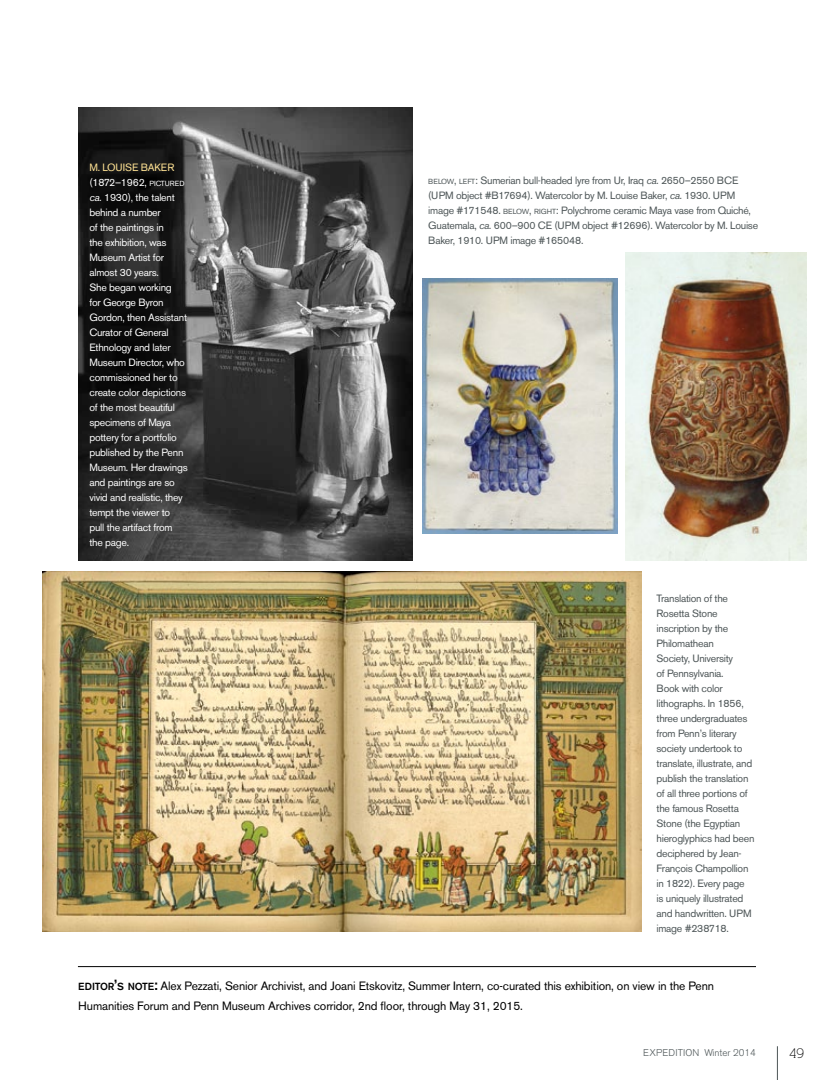
<style>
.page{position:relative;width:837px;height:1080px;background:#fff}
.page>*{position:absolute;margin:0;border:0;box-sizing:border-box;transform-origin:0 0}
.t1{font:13.5px "Alexandria";color:#000}
.t2{font:12px/19.5px "Akzidenz Grotesk BE";letter-spacing:-.01em;color:#000}
.t3{font:10.5px/15px "Akzidenz Grotesk BE";letter-spacing:-.025em;color:#4d5557}
.t4{font:10.5px/15px "Akzidenz Grotesk BE";letter-spacing:-.025em;color:#fff}
.t5{font:300 9.75px "Akzidenz Grotesk BE";color:#4d5557}
.s1{color:#ffe293}
.s2{font-size:7.35px}
.s3{font-style:italic}
.s4{font-style:inherit}
.s5{font-weight:500;font-size:10.2px}
.s6{font-weight:500;font-size:14.7px}
</style>
<div class="page">
<hr style="left:777px;top:1046px;width:1px;height:34px;background:#4d5557">
<hr style="left:78px;top:966px;width:678px;height:1px;background:#000">
<img style="left:42px;top:571px;width:599px;height:360px">
<img style="left:78px;top:107px;width:334px;height:454px">
<img style="left:423px;top:279px;width:195px;height:255px">
<img style="left:626px;top:252px;width:180px;height:309px">
<p class="t4" style="left:89px;top:160px;width:100px"><span class="s1">M. LOUISE BAKER </span>(1872–1962, <span class="s2">PICTURED </span><span class="s3">ca.</span> 1930), the talent behind a number<br>of the paintings in<br>the exhibition, was<br>Museum Artist for almost 30 years.<br>She began working<br>for George Byron<br>Gordon, then Assistant<br>Curator of General<br>Ethnology and later<br>Museum Director, who commissioned her to create color depictions of the most beautiful specimens of Maya pottery for a portfolio published by the Penn<br>Museum. Her drawings and paintings are so vivid and realistic, they tempt the viewer to pull the artifact from the page.</p>
<p class="t3" style="left:428px;top:173px;width:331px"><span class="s2">BELOW</span><span class="s4">,</span> <span class="s2">LEFT</span><span class="s4">:</span> Sumerian bull-headed lyre from Ur, Iraq <span class="s3">ca.</span> 2650–2550 BCE (UPM object #B17694). Watercolor by M. Louise Baker, <span class="s3">ca.</span> 1930. UPM image #171548. <span class="s2">BELOW</span><span class="s4">,</span> <span class="s2">RIGHT</span><span class="s4">:</span> Polychrome ceramic Maya vase from Quiché, Guatemala, <span class="s3">ca.</span> 600–900 CE (UPM object #12696). Watercolor by M. Louise Baker, 1910. UPM image #165048.</p>
<p class="t3" style="left:657px;top:590px;width:99px">Translation of the<br>Rosetta Stone inscription by the<br>Philomathean<br>Society, University<br>of Pennsylvania.<br>Book with color lithographs. In 1856, three undergraduates from Penn’s literary society undertook to translate, illustrate, and publish the translation of all three portions of the famous Rosetta<br>Stone (the Egyptian hieroglyphics had been deciphered by Jean-<br>François Champollion in 1822). Every page<br>is uniquely illustrated and handwritten. UPM image #238718.</p>
<p class="t2" style="left:78px;top:976px;width:637px"><span class="s5">EDITOR</span><span class="s6">’</span><span class="s5">S NOTE</span><span class="s6">:</span> Alex Pezzati, Senior Archivist, and Joani Etskovitz, Summer Intern, co-curated this exhibition, on view in the Penn<br>Humanities Forum and Penn Museum Archives corridor, 2nd floor, through May 31, 2015.</p>
<p class="t5" style="left:643px;top:1047px;width:114px">EXPEDITION Winter 2014</p>
<p class="t1" style="left:789px;top:1046px;width:16px">49</p>
</div>
